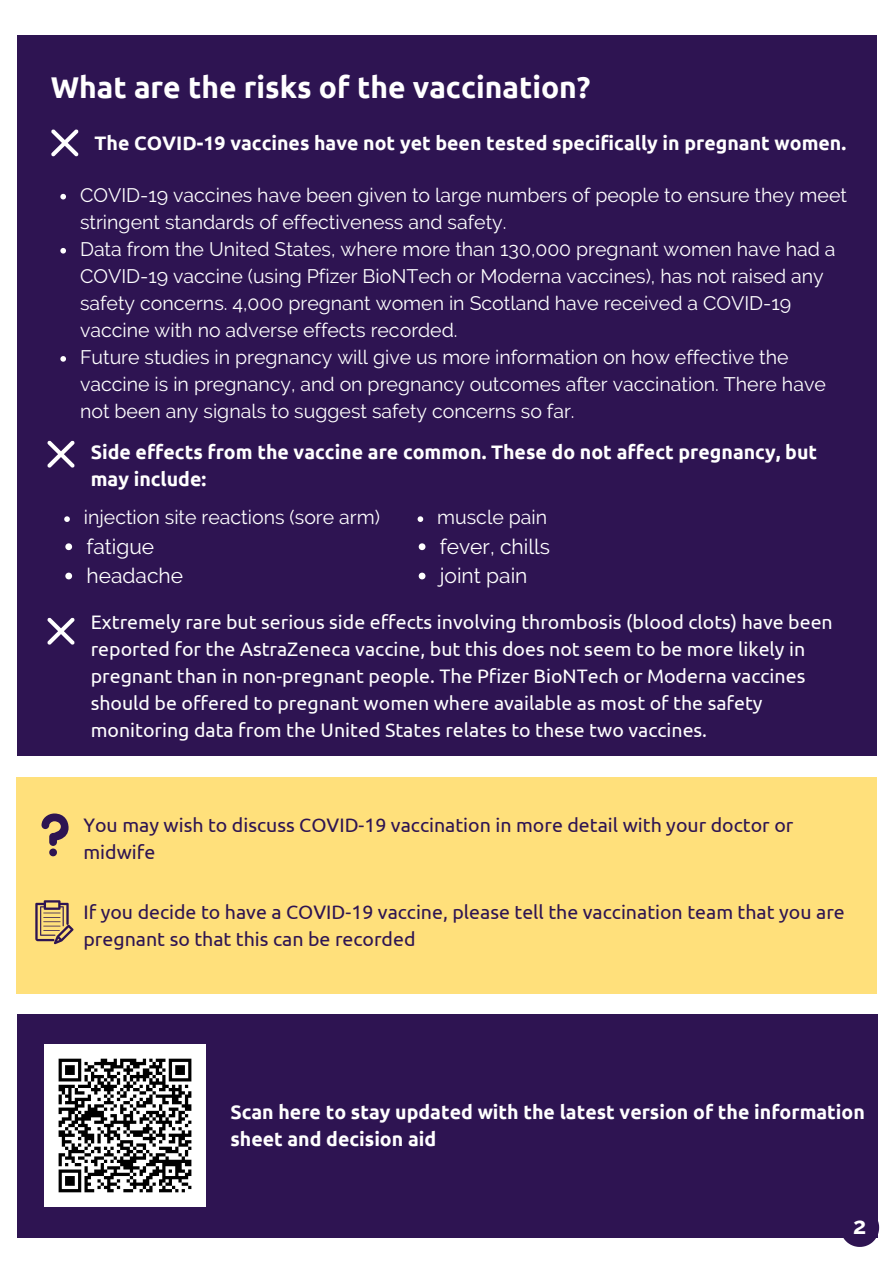
<style>
.page{position:relative;width:894px;height:1264px;background:#fff}
.page>*{position:absolute;margin:0;border:0;box-sizing:border-box;transform-origin:0 0}
.t1{font:700 30px "Ubuntu";color:#fff}
.t2{font:700 23.25px "Raleway";color:#fff}
.t3{font:21px "Raleway";color:#fff}
.t4{font:19.5px/27px "Raleway";color:#fff}
.t5{font:19.5px/27px "Ubuntu";color:#fff}
.t6{font:700 19.5px/27px "Ubuntu";color:#fff}
.t7{font:19.5px/27px "Ubuntu";color:#2e1452}
</style>
<div class="page">
<div style="left:17px;top:35px;width:859px;height:720px;background:#2e1452"></div>
<svg style="left:51px;top:129px;width:27px;height:27px"></svg>
<svg style="left:47px;top:440px;width:28px;height:27px"></svg>
<svg style="left:840px;top:1208px;width:38px;height:38px"></svg>
<svg style="left:47px;top:617px;width:28px;height:27px"></svg>
<div style="left:17px;top:777px;width:859px;height:216px;background:#ffe07b"></div>
<svg style="left:41px;top:813px;width:28px;height:43px"></svg>
<svg style="left:35px;top:900px;width:38px;height:44px"></svg>
<div style="left:17px;top:1014px;width:860px;height:223px;background:#2e1452"></div>
<img style="left:44px;top:1044px;width:161px;height:161px">
<svg style="left:64px;top:516px;width:6px;height:6px"></svg>
<svg style="left:65px;top:543px;width:7px;height:7px"></svg>
<svg style="left:65px;top:572px;width:7px;height:7px"></svg>
<svg style="left:60px;top:194px;width:6px;height:5px"></svg>
<svg style="left:60px;top:248px;width:6px;height:5px"></svg>
<svg style="left:60px;top:356px;width:6px;height:6px"></svg>
<svg style="left:417px;top:516px;width:6px;height:6px"></svg>
<svg style="left:418px;top:543px;width:7px;height:7px"></svg>
<svg style="left:418px;top:572px;width:7px;height:7px"></svg>
<p class="t1" style="left:51px;top:70px;width:541px">What are the risks of the vaccination?</p>
<p class="t6" style="left:94px;top:129px;width:753px">The COVID-19 vaccines have not yet been tested specifically in pregnant women.</p>
<p class="t4" style="left:80px;top:181px;width:768px">COVID-19 vaccines have been given to large numbers of people to ensure they meet stringent standards of effectiveness and safety.</p>
<p class="t4" style="left:80px;top:235px;width:756px">Data from the United States, where more than 130,000 pregnant women have had a COVID-19 vaccine (using Pfizer BioNTech or Moderna vaccines), has not raised any safety concerns. 4,000 pregnant women in Scotland have received a COVID-19 vaccine with no adverse effects recorded.</p>
<p class="t4" style="left:80px;top:343px;width:747px">Future studies in pregnancy will give us more information on how effective the vaccine is in pregnancy, and on pregnancy outcomes after vaccination. There have not been any signals to suggest safety concerns so far.</p>
<p class="t6" style="left:91px;top:438px;width:727px">Side effects from the vaccine are common. These do not affect pregnancy, but may include:</p>
<p class="t4" style="left:84px;top:504px;width:297px">injection site reactions (sore arm)</p>
<p class="t3" style="left:86px;top:533px;width:69px">fatigue</p>
<p class="t3" style="left:86px;top:563px;width:98px">headache</p>
<p class="t4" style="left:437px;top:504px;width:111px">muscle pain</p>
<p class="t3" style="left:439px;top:533px;width:112px">fever, chills</p>
<p class="t3" style="left:439px;top:563px;width:89px">joint pain</p>
<p class="t5" style="left:91px;top:608px;width:743px">Extremely rare but serious side effects involving thrombosis (blood clots) have been reported for the AstraZeneca vaccine, but this does not seem to be more likely in pregnant than in non-pregnant people. The Pfizer BioNTech or Moderna vaccines should be offered to pregnant women where available as most of the safety monitoring data from the United States relates to these two vaccines.</p>
<p class="t7" style="left:83px;top:811px;width:711px">You may wish to discuss COVID-19 vaccination in more detail with your doctor or midwife</p>
<p class="t7" style="left:83px;top:897px;width:762px">If you decide to have a COVID-19 vaccine, please tell the vaccination team that you are pregnant so that this can be recorded</p>
<p class="t6" style="left:230px;top:1097px;width:636px">Scan here to stay updated with the latest version of the information sheet and decision aid</p>
<p class="t2" style="left:852px;top:1212px;width:15px">2</p>
</div>
